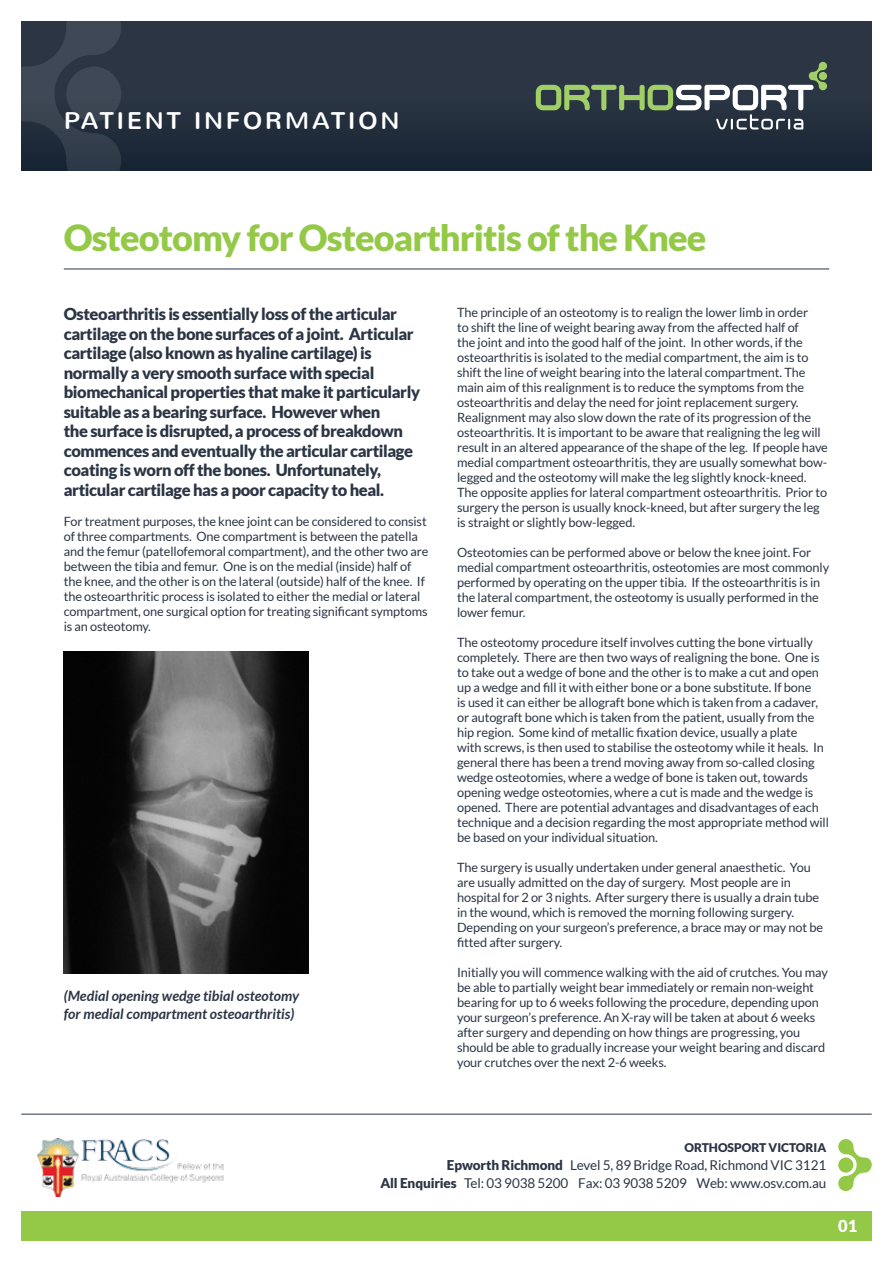
<style>
.page{position:relative;width:893px;height:1263px;background:#fff}
.page>*{position:absolute;margin:0;border:0;box-sizing:border-box;transform-origin:0 0}
.t1{font:900 36px "Lato";letter-spacing:-.025em;color:#94c947}
.t2{font:24px "Nunito";letter-spacing:.1em;color:#fff;scale:1.05 1}
.t3{font:900 16.5px/19.5px "Lato";letter-spacing:-.025em;color:#2b3544}
.t4{font:900 16.5px "Lato";color:#fff}
.t5{font:italic 700 14.25px/18px "Lato";color:#2b3544}
.t6{font:13.5px/18px "Lato";letter-spacing:-.01em;color:#2b3544;text-align:right}
.t7{font:12.75px/15px "Lato";letter-spacing:-.01em;color:#2b3544}
.t8{font:900 12px "Lato";color:#2b3544}
.s1{font-weight:900}
</style>
<div class="page">
<div style="left:21px;top:21px;width:851px;height:149px;background:linear-gradient(to bottom,#303a49,#1b2837)"></div>
<svg style="left:21px;top:21px;width:100px;height:149px"></svg>
<div style="left:21px;top:1211px;width:851px;height:29px;background:#94c947"></div>
<svg style="left:536px;top:62px;width:291px;height:68px"></svg>
<img style="left:37px;top:1138px;width:187px;height:58px">
<hr style="left:21px;top:1114px;width:851px;height:1px;background:#2b3544">
<svg style="left:838px;top:1139px;width:34px;height:52px"></svg>
<hr style="left:64px;top:269px;width:765px;height:1px;background:#2b3544">
<img style="left:64px;top:651px;width:245px;height:323px">
<h2 class="t2" style="left:64px;top:105px;width:321px">PATIENT INFORMATION</h2>
<h1 class="t1" style="left:64px;top:217px;width:644px">Osteotomy for Osteoarthritis of the Knee</h1>
<p class="t3" style="left:64px;top:304px;width:358px">Osteoarthritis is essentially loss of the articular cartilage on the bone surfaces of a joint. Articular cartilage (also known as hyaline cartilage) is normally a very smooth surface with special biomechanical properties that make it particularly suitable as a bearing surface. However when<br>the surface is disrupted, a process of breakdown commences and eventually the articular cartilage coating is worn off the bones. Unfortunately, articular cartilage has a poor capacity to heal.</p>
<p class="t7" style="left:64px;top:513px;width:366px">For treatment purposes, the knee joint can be considered to consist of three compartments. One compartment is between the patella and the femur (patellofemoral compartment), and the other two are between the tibia and femur. One is on the medial (inside) half of the knee, and the other is on the lateral (outside) half of the knee. If the osteoarthritic process is isolated to either the medial or lateral compartment, one surgical option for treating significant symptoms is an osteotomy.</p>
<p class="t5" style="left:64px;top:987px;width:237px">(Medial opening wedge tibial osteotomy for medial compartment osteoarthritis)</p>
<p class="t7" style="left:457px;top:305px;width:372px">The principle of an osteotomy is to realign the lower limb in order<br>to shift the line of weight bearing away from the affected half of<br>the joint and into the good half of the joint. In other words, if the osteoarthritis is isolated to the medial compartment, the aim is to shift the line of weight bearing into the lateral compartment. The main aim of this realignment is to reduce the symptoms from the osteoarthritis and delay the need for joint replacement surgery.<br>Realignment may also slow down the rate of its progression of the osteoarthritis. It is important to be aware that realigning the leg will result in an altered appearance of the shape of the leg. If people have medial compartment osteoarthritis, they are usually somewhat bow&shy;legged and the osteotomy will make the leg slightly knock-kneed.<br>The opposite applies for lateral compartment osteoarthritis. Prior to surgery the person is usually knock-kneed, but after surgery the leg is straight or slightly bow-legged.</p>
<p class="t7" style="left:457px;top:545px;width:374px">Osteotomies can be performed above or below the knee joint. For medial compartment osteoarthritis, osteotomies are most commonly performed by operating on the upper tibia. If the osteoarthritis is in the lateral compartment, the osteotomy is usually performed in the lower femur.</p>
<p class="t7" style="left:457px;top:635px;width:373px">The osteotomy procedure itself involves cutting the bone virtually completely. There are then two ways of realigning the bone. One is to take out a wedge of bone and the other is to make a cut and open up a wedge and fill it with either bone or a bone substitute. If bone<br>is used it can either be allograft bone which is taken from a cadaver, or autograft bone which is taken from the patient, usually from the hip region. Some kind of metallic fixation device, usually a plate<br>with screws, is then used to stabilise the osteotomy while it heals. In general there has been a trend moving away from so-called closing wedge osteotomies, where a wedge of bone is taken out, towards opening wedge osteotomies, where a cut is made and the wedge is opened. There are potential advantages and disadvantages of each technique and a decision regarding the most appropriate method will be based on your individual situation.</p>
<p class="t7" style="left:457px;top:860px;width:367px">The surgery is usually undertaken under general anaesthetic. You are usually admitted on the day of surgery. Most people are in hospital for 2 or 3 nights. After surgery there is usually a drain tube in the wound, which is removed the morning following surgery.<br>Depending on your surgeon’s preference, a brace may or may not be fitted after surgery.</p>
<p class="t7" style="left:457px;top:965px;width:372px">Initially you will commence walking with the aid of crutches. You may be able to partially weight bear immediately or remain non-weight bearing for up to 6 weeks following the procedure, depending upon your surgeon’s preference. An X-ray will be taken at about 6 weeks after surgery and depending on how things are progressing, you should be able to gradually increase your weight bearing and discard your crutches over the next 2-6 weeks.</p>
<p class="t8" style="left:685px;top:1141px;width:143px">ORTHOSPORT VICTORIA</p>
<p class="t6" style="left:380px;top:1156px;width:447px"><span class="s1">Epworth Richmond</span> Level 5, 89 Bridge Road, Richmond VIC 3121<br><span class="s1">All Enquiries</span> Tel: 03 9038 5200 Fax: 03 9038 5209 Web: www.osv.com.au</p>
<p class="t4" style="left:838px;top:1216px;width:21px">01</p>
</div>
